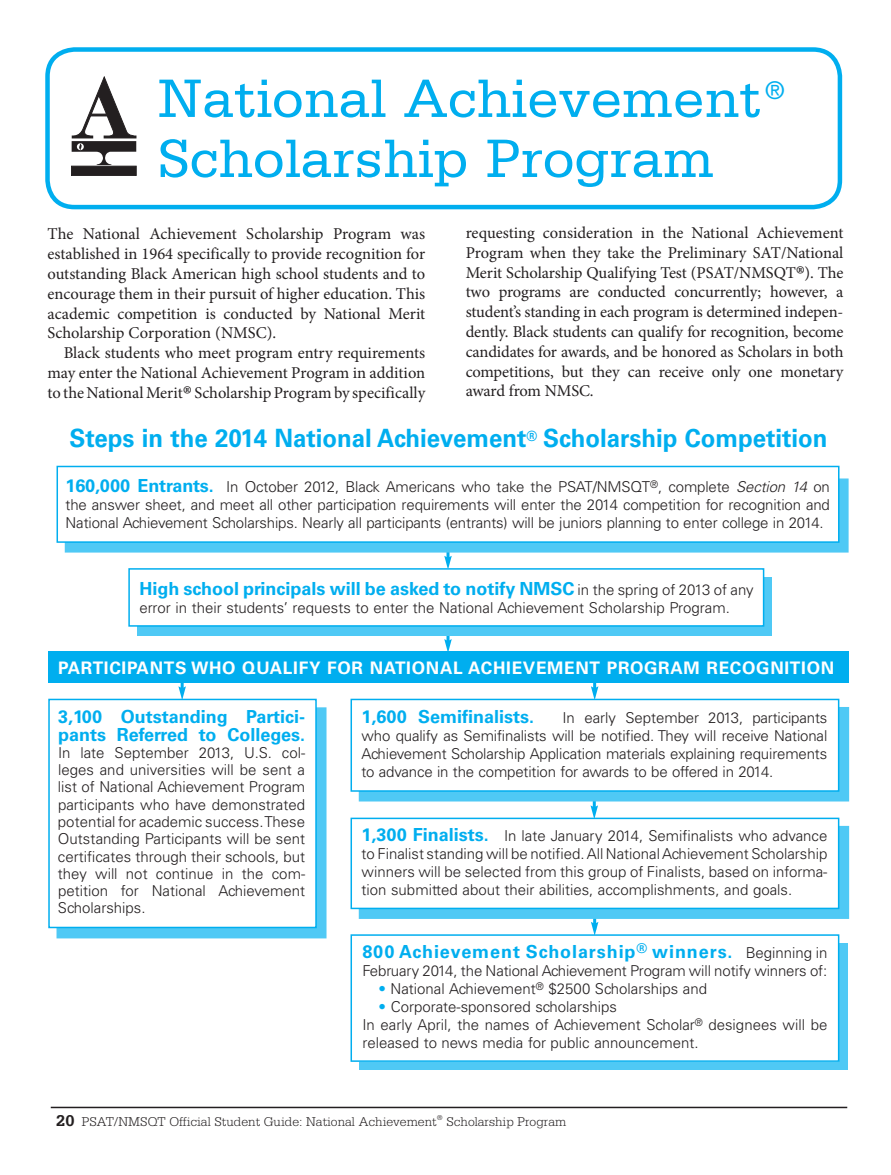
<style>
.page{position:relative;width:891px;height:1175px;background:#fff}
.page>*{position:absolute;margin:0;border:0;box-sizing:border-box;transform-origin:0 0}
.t1{font:57px/60px "Serifa Std";color:#00aeef}
.t2{font:700 25.2px "Univers LT Std";color:#00aeef;scale:.95 1}
.t3{font:700 18px/17.2px "Univers LT Std";color:#00aeef}
.t4{font:700 18px "Univers LT Std";letter-spacing:.05em;color:#00aeef}
.t5{font:700 17.25px "Univers LT Std";letter-spacing:.04em;color:#fff}
.t6{font:16.5px/19.8px "Minion Pro";letter-spacing:-.005em;color:#231f20;text-align:justify}
.t7{font:300 15px/18px "Univers LT Std";color:#231f20;text-align:justify}
.t8{font:300 13.5px "Serifa Std";color:#231f20}
.s1{font-size:28.5px}
.s2{font-weight:700;font-size:18px;color:#00aeef}
.s3{font-style:italic}
.s4{font-weight:300;font-size:15px;color:#231f20}
.s5{color:#00aeef}
.s6{font-weight:700;font-size:16.5px}
</style>
<div class="page">
<hr style="left:51px;top:1106px;width:796px;height:2px;background:#231f20">
<svg style="left:591px;top:919px;width:7px;height:15px"></svg>
<svg style="left:178px;top:683px;width:8px;height:15px"></svg>
<svg style="left:591px;top:801px;width:7px;height:16px"></svg>
<svg style="left:591px;top:683px;width:7px;height:15px"></svg>
<svg style="left:444px;top:635px;width:8px;height:16px"></svg>
<svg style="left:444px;top:552px;width:8px;height:16px"></svg>
<div style="left:66px;top:479px;width:782px;height:73px;background:#4fc9f5"></div>
<div style="left:57px;top:466px;width:782px;height:76px;background:#fff"></div>
<div style="left:57px;top:466px;width:783px;height:77px;border:2px solid #00aeef"></div>
<div style="left:137px;top:577px;width:634px;height:58px;background:#4fc9f5"></div>
<div style="left:129px;top:569px;width:635px;height:57px;background:#fff"></div>
<div style="left:128px;top:568px;width:636px;height:58px;border:2px solid #00aeef"></div>
<div style="left:48px;top:651px;width:801px;height:32px;background:#00aeef"></div>
<div style="left:57px;top:708px;width:269px;height:229px;background:#4fc9f5"></div>
<div style="left:57px;top:707px;width:270px;height:231px;border:2px solid #4fc9f5"></div>
<div style="left:360px;top:707px;width:488px;height:93px;background:#4fc9f5"></div>
<div style="left:359px;top:707px;width:490px;height:94px;border:2px solid #4fc9f5"></div>
<div style="left:49px;top:699px;width:267px;height:228px;background:#fff"></div>
<div style="left:48px;top:698px;width:269px;height:230px;border:2px solid #00aeef"></div>
<div style="left:351px;top:699px;width:488px;height:92px;background:#fff"></div>
<div style="left:351px;top:698px;width:488px;height:93px;border:2px solid #00aeef"></div>
<div style="left:360px;top:826px;width:488px;height:92px;background:#4fc9f5"></div>
<div style="left:359px;top:826px;width:490px;height:93px;border:2px solid #4fc9f5"></div>
<div style="left:351px;top:818px;width:488px;height:90px;background:#fff"></div>
<div style="left:351px;top:817px;width:488px;height:92px;border:2px solid #00aeef"></div>
<div style="left:360px;top:943px;width:488px;height:126px;background:#4fc9f5"></div>
<div style="left:351px;top:935px;width:488px;height:126px;background:#fff"></div>
<div style="left:351px;top:934px;width:488px;height:127px;border:2px solid #00aeef"></div>
<div style="left:45px;top:47px;width:797px;height:162px;border:4px solid #00aeef;border-radius:27px"></div>
<div style="left:71px;top:166px;width:65px;height:9px;background:#231f20;border:1px solid #231f20"></div>
<svg style="left:72px;top:76px;width:65px;height:89px"></svg>
<h1 class="t1" style="left:158px;top:69px;width:629px">National Achievement<sup>®<br></sup>Scholarship Program</h1>
<p class="t6" style="left:48px;top:224px;width:379px">The National Achievement Scholarship Program was established in 1964 specifically to provide recognition for outstanding Black American high school students and to encourage them in their pursuit of higher education. This academic competition is conducted by National Merit Scholarship Corporation (NMSC).</p>
<p class="t6" style="left:48px;top:343px;width:379px;text-indent:16px">Black students who meet program entry requirements may enter the National Achievement Program in addition to the National Merit<span class="s1">®</span> Scholarship Program by specifically</p>
<p class="t6" style="left:466px;top:223px;width:379px">requesting consideration in the National Achievement Program when they take the Preliminary SAT/National Merit Scholarship Qualifying Test (PSAT/NMSQT<span class="s1">®</span>). The two programs are conducted concurrently; however, a student’s standing in each program is determined indepen&shy;dently. Black students can qualify for recognition, become candidates for awards, and be honored as Scholars in both competitions, but they can receive only one monetary award from NMSC.</p>
<h2 class="t2" style="left:70px;top:423px;width:799px">Steps in the 2014 National Achievement<sup>®</sup> Scholarship Competition</h2>
<p class="t7" style="left:66px;top:477px;width:766px"><span class="s2">160,000 Entrants.</span> In October 2012, Black Americans who take the PSAT/NMSQT<sup>®</sup>, complete <span class="s3">Section 14</span> on the answer sheet, and meet all other participation requirements will enter the 2014 competition for recognition and National Achievement Scholarships. Nearly all participants (entrants) will be juniors planning to enter college in 2014.</p>
<p class="t3" style="left:139px;top:579px;width:616px">High school principals will be asked to notify NMSC <span class="s4">in the spring of 2013 of any</span></p>
<p class="t7" style="left:139px;top:598px;width:592px">error in their students’ requests to enter the National Achievement Scholarship Program.</p>
<p class="t5" style="left:58px;top:657px;width:777px">PARTICIPANTS WHO QUALIFY FOR NATIONAL ACHIEVEMENT PROGRAM RECOGNITION</p>
<p class="t3" style="left:58px;top:708px;width:249px">3,100 Outstanding Partici&shy;pants Referred to Colleges.</p>
<p class="t7" style="left:58px;top:744px;width:249px;line-height:17.2px">In late September 2013, U.S. col&shy;leges and universities will be sent a list of National Achievement Program participants who have demonstrated potential for academic success.These Outstanding Participants will be sent certificates through their schools, but they will not continue in the com&shy;petition for National Achievement Scholarships.</p>
<p class="t3" style="left:362px;top:708px;width:174px">1,600 Semifinalists.</p>
<p class="t7" style="left:361px;top:708px;width:467px;text-indent:201px">In early September 2013, participants who qualify as Semifinalists will be notified. They will receive National Achievement Scholarship Application materials explaining requirements to advance in the competition for awards to be offered in 2014.</p>
<p class="t7" style="left:362px;top:827px;width:467px"><span class="s2">1,300 Finalists.</span> In late January 2014, Semifinalists who advance to Finalist standing will be notified.All NationalAchievement Scholarship winners will be selected from this group of Finalists, based on informa&shy;tion submitted about their abilities, accomplishments, and goals.</p>
<p class="t4" style="left:362px;top:941px;width:466px">800 Achievement Scholarship<sup>®</sup> winners. <span class="s4">Beginning in</span></p>
<p class="t7" style="left:362px;top:961px;width:466px">February 2014, the National Achievement Program will notify winners of:</p>
<p class="t7" style="left:379px;top:979px;width:330px"><span class="s5">•</span> National Achievement<sup>®</sup> $2500 Scholarships and</p>
<p class="t7" style="left:362px;top:997px;width:466px;text-align:left;text-indent:16px"><span class="s5">•</span> Corporate-sponsored scholarships<br>In early April, the names of Achievement Scholar<sup>®</sup> designees will be released to news media for public announcement.</p>
<p class="t8" style="left:56px;top:1113px;width:512px"><span class="s6">20</span> PSAT/NMSQT Official Student Guide: National Achievement<sup>®</sup> Scholarship Program</p>
</div>
